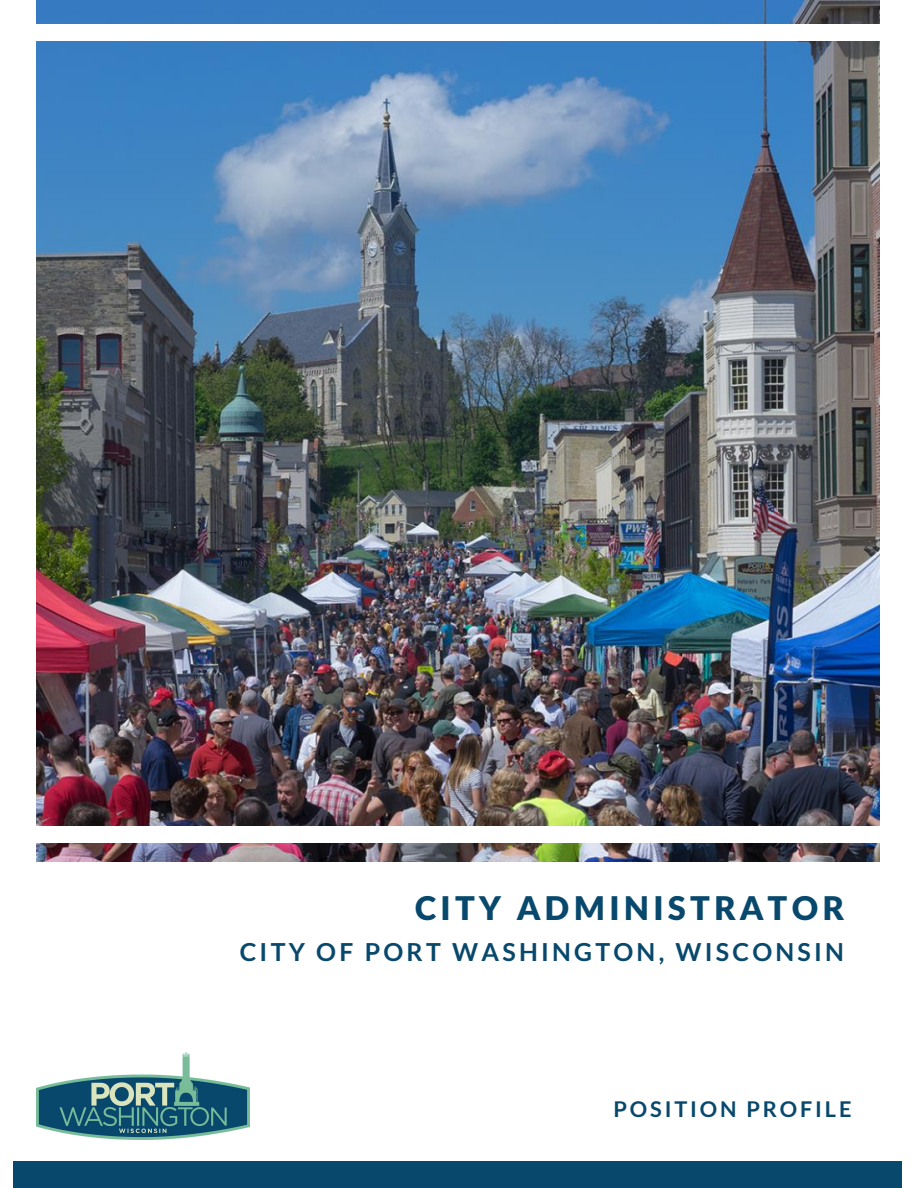
<style>
.page{position:relative;width:918px;height:1188px;background:#fff}
.page>*{position:absolute;margin:0;border:0;box-sizing:border-box;transform-origin:0 0}
.t1{font:900 32.7px "Lato Latin";letter-spacing:.13em;color:#07486c}
.t2{font:700 24.9px "Lato";letter-spacing:.13em;color:#07486c}
.t3{font:700 21.75px "Lato";letter-spacing:.13em;color:#07486c}
</style>
<div class="page">
<img style="left:36px;top:1px;width:843px;height:860px">
<div style="left:9px;top:826px;width:889px;height:16px;background:#fff"></div>
<div style="left:9px;top:25px;width:889px;height:16px;background:#fff"></div>
<div style="left:13px;top:1161px;width:889px;height:27px;background:#07486c"></div>
<img style="left:36px;top:1052px;width:213px;height:88px">
<p class="t1" style="left:415px;top:894px;width:431px">CITY ADMINISTRATOR</p>
<p class="t2" style="left:240px;top:936px;width:606px">CITY OF PORT WASHINGTON, WISCONSIN</p>
<p class="t3" style="left:613px;top:1095px;width:239px">POSITION PROFILE</p>
</div>
